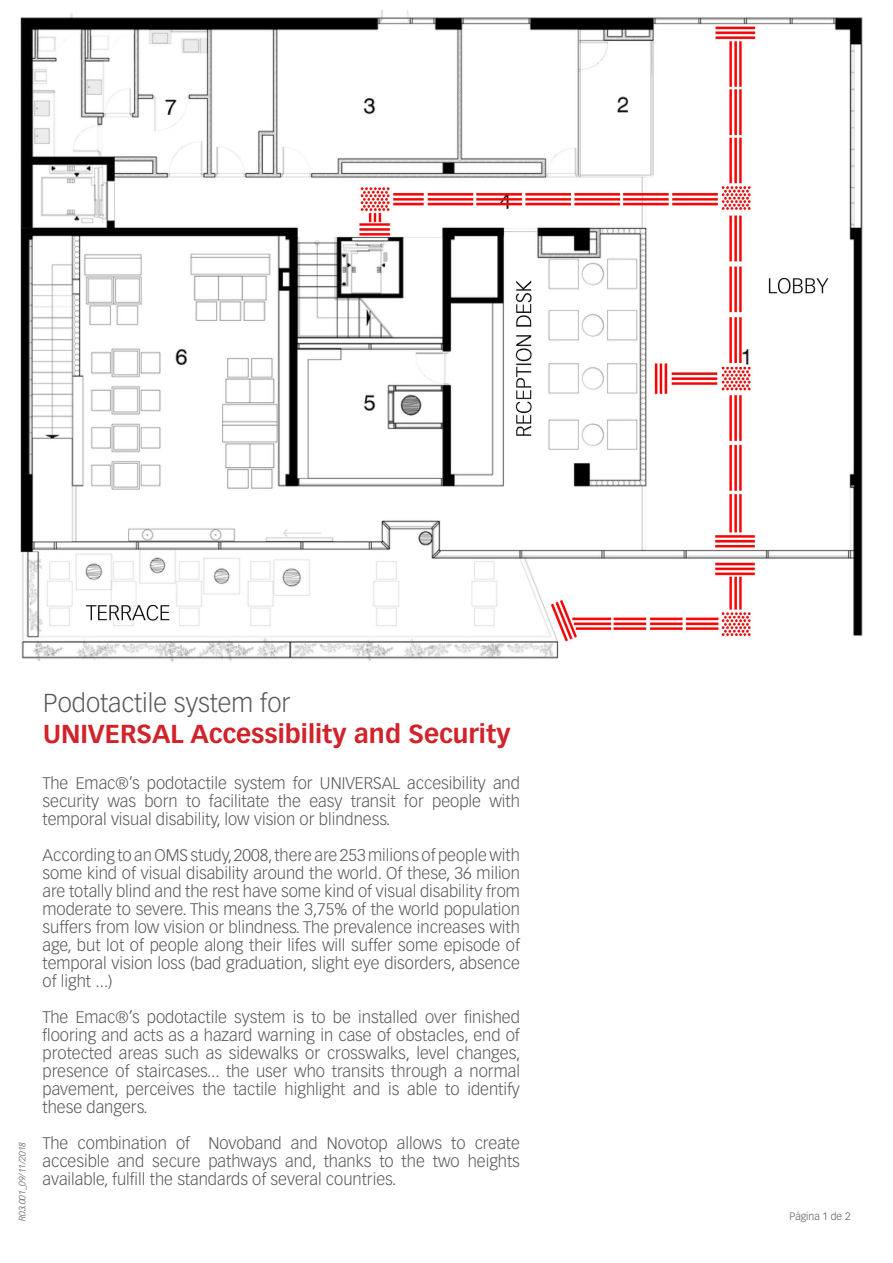
<style>
.page{position:relative;width:893px;height:1263px;background:#fff}
.page>*{position:absolute;margin:0;border:0;box-sizing:border-box;transform-origin:0 0}
.t1{font:700 25.5px "Vectora LT Std";color:#d1232a}
.t2{font:300 25.5px "Vectora LT Std";color:#57585a}
.t3{font:300 16.5px/18px "Vectora LT Std";color:#57585a;text-align:justify}
.t4{font:300 10.5px "Vectora LT Std";color:#57585a}
.t5{font:italic 300 9px "Vectora LT Std";color:#57585a}
</style>
<div class="page">
<img style="left:20px;top:10px;width:843px;height:652px">
<p class="t5" style="left:17px;top:1221px;width:81px;rotate:-90deg">R03.001_09/11/2018</p>
<p class="t2" style="left:43px;top:688px;width:249px">Podotactile system for</p>
<p class="t1" style="left:43px;top:718px;width:469px">UNIVERSAL Accessibility and Security</p>
<p class="t3" style="left:43px;top:774px;width:479px">The Emac®’s podotactile system for UNIVERSAL accesibility and security was born to facilitate the easy transit for people with temporal visual disability, low vision or blindness.</p>
<p class="t3" style="left:43px;top:846px;width:479px">According to an OMS study, 2008, there are 253 milions of people with some kind of visual disability around the world. Of these, 36 milion are totally blind and the rest have some kind of visual disability from moderate to severe. This means the 3,75% of the world population suffers from low vision or blindness. The prevalence increases with age, but lot of people along their lifes will suffer some episode of temporal vision loss (bad graduation, slight eye disorders, absence of light ...)</p>
<p class="t3" style="left:43px;top:1008px;width:480px">The Emac®’s podotactile system is to be installed over finished flooring and acts as a hazard warning in case of obstacles, end of protected areas such as sidewalks or crosswalks, level changes, presence of staircases... the user who transits through a normal pavement, perceives the tactile highlight and is able to identify these dangers.</p>
<p class="t3" style="left:43px;top:1134px;width:479px">The combination of Novoband and Novotop allows to create accesible and secure pathways and, thanks to the two heights available, fulfill the standards of several countries.</p>
<p class="t4" style="left:790px;top:1211px;width:62px">Página 1 de 2</p>
</div>
